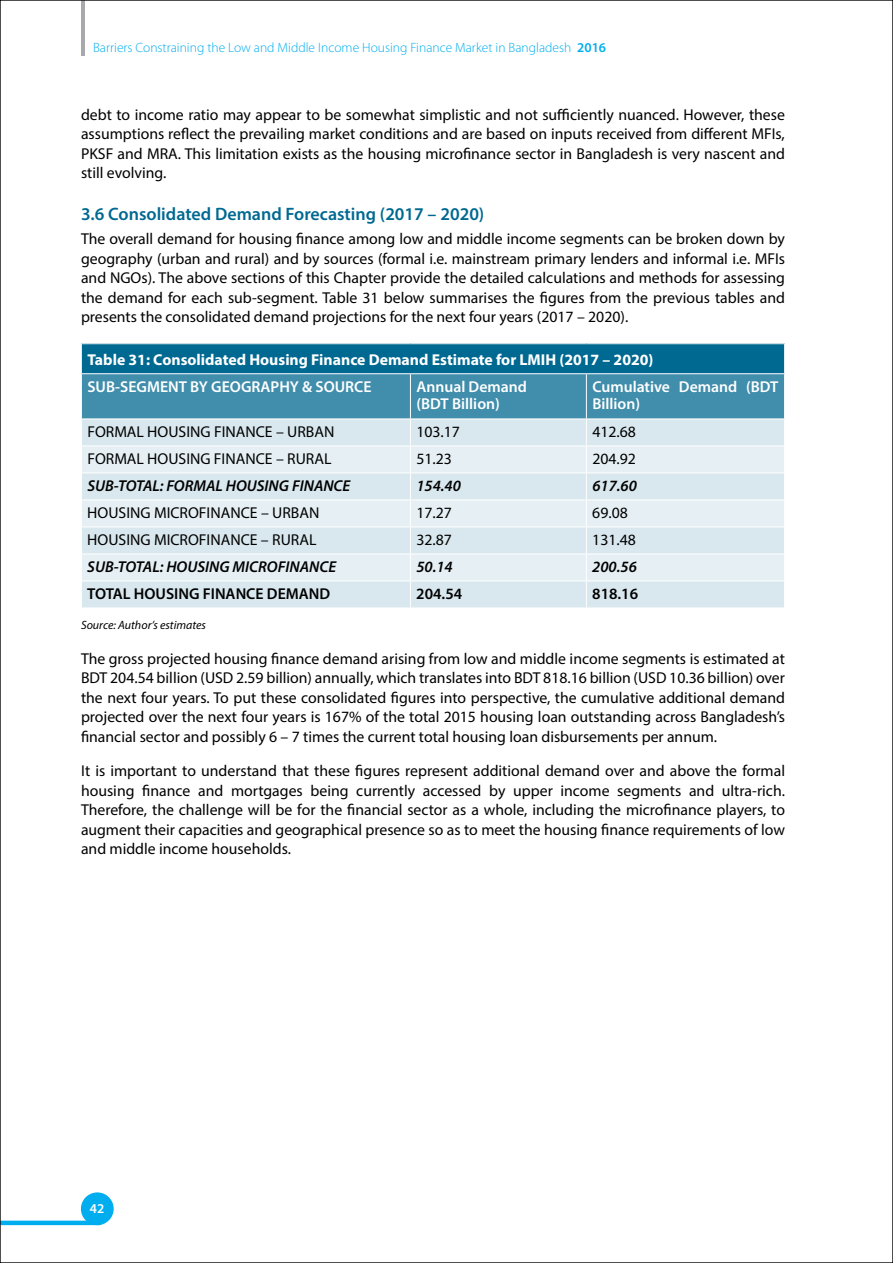
<style>
.page{position:relative;width:893px;height:1263px;background:#fff}
.page>*{position:absolute;margin:0;border:0;box-sizing:border-box;transform-origin:0 0}
.t1{font:600 18px "Myriad Pro";color:#006991}
.t2{font:15.75px/19.5px "Myriad Pro";color:#000;text-align:justify}
.t3{font:700 15.75px/26.8px "Myriad Pro";color:#fff}
.t4{font:italic 600 15.75px "Myriad Pro";color:#000}
.t5{font:600 15.75px/17px "Myriad Pro";color:#fff}
.t6{font:600 15.75px "Myriad Pro";color:#000}
.t7{font:300 13.5px "Myriad Pro";color:#00aeef}
.t8{font:600 13.5px "Myriad Pro";color:#fff}
.t9{font:italic 12px "Myriad Pro";color:#000}
.s1{font-weight:600}
</style>
<div class="page">
<div style="left:0;top:1220px;width:99px;height:5px;background:#00aeef"></div>
<div style="left:82px;top:1194px;width:30px;height:30px;background:#00aeef;border-radius:50%"></div>
<div style="left:81px;top:1192px;width:33px;height:33px;border:3px solid #00aeef;border-radius:50%"></div>
<hr style="left:81px;top:0;width:4px;height:55px;background:#a7a9ac">
<svg style="left:81px;top:344px;width:704px;height:264px;background:#accedb"></svg>
<p class="t7" style="left:93px;top:40px;width:515px">Barriers Constraining the Low and Middle Income Housing Finance Market in Bangladesh <span class="s1">2016</span></p>
<p class="t2" style="left:81px;top:105px;width:705px">debt to income ratio may appear to be somewhat simplistic and not sufficiently nuanced. However, these assumptions reflect the prevailing market conditions and are based on inputs received from different MFIs, PKSF and MRA. This limitation exists as the housing microfinance sector in Bangladesh is very nascent and still evolving.</p>
<p class="t1" style="left:81px;top:203px;width:405px">3.6 Consolidated Demand Forecasting (2017 – 2020)</p>
<p class="t2" style="left:81px;top:229px;width:706px">The overall demand for housing finance among low and middle income segments can be broken down by geography (urban and rural) and by sources (formal i.e. mainstream primary lenders and informal i.e. MFIs and NGOs). The above sections of this Chapter provide the detailed calculations and methods for assessing the demand for each sub-segment. Table 31 below summarises the figures from the previous tables and presents the consolidated demand projections for the next four years (2017 – 2020).</p>
<p class="t3" style="left:87px;top:345px;width:568px">Table 31: Consolidated Housing Finance Demand Estimate for LMIH (2017 – 2020)<br><span class="s1">SUB-SEGMENT BY GEOGRAPHY &amp; SOURCE</span></p>
<p class="t5" style="left:416px;top:377px;width:112px">Annual Demand (BDT Billion)</p>
<p class="t5" style="left:592px;top:377px;width:188px">Cumulative Demand (BDT<br>Billion)</p>
<p class="t2" style="left:87px;top:421px;width:249px">FORMAL HOUSING FINANCE – URBAN</p>
<p class="t2" style="left:416px;top:421px;width:45px">103.17</p>
<p class="t2" style="left:592px;top:421px;width:45px">412.68</p>
<p class="t2" style="left:87px;top:448px;width:246px">FORMAL HOUSING FINANCE – RURAL</p>
<p class="t2" style="left:416px;top:448px;width:37px">51.23</p>
<p class="t2" style="left:592px;top:448px;width:45px">204.92</p>
<p class="t4" style="left:87px;top:475px;width:265px">SUB-TOTAL: FORMAL HOUSING FINANCE</p>
<p class="t4" style="left:416px;top:475px;width:46px">154.40</p>
<p class="t4" style="left:592px;top:475px;width:46px">617.60</p>
<p class="t2" style="left:87px;top:502px;width:234px">HOUSING MICROFINANCE – URBAN</p>
<p class="t2" style="left:416px;top:502px;width:37px">17.27</p>
<p class="t2" style="left:592px;top:502px;width:37px">69.08</p>
<p class="t2" style="left:87px;top:529px;width:231px">HOUSING MICROFINANCE – RURAL</p>
<p class="t2" style="left:416px;top:529px;width:37px">32.87</p>
<p class="t2" style="left:592px;top:529px;width:45px">131.48</p>
<p class="t4" style="left:87px;top:556px;width:250px">SUB-TOTAL: HOUSING MICROFINANCE</p>
<p class="t4" style="left:416px;top:556px;width:38px">50.14</p>
<p class="t4" style="left:592px;top:556px;width:46px">200.56</p>
<p class="t6" style="left:87px;top:583px;width:244px">TOTAL HOUSING FINANCE DEMAND</p>
<p class="t6" style="left:416px;top:583px;width:47px">204.54</p>
<p class="t6" style="left:592px;top:583px;width:47px">818.16</p>
<p class="t9" style="left:81px;top:618px;width:127px">Source: Author’s estimates</p>
<p class="t2" style="left:81px;top:648px;width:705px">The gross projected housing finance demand arising from low and middle income segments is estimated at BDT 204.54 billion (USD 2.59 billion) annually, which translates into BDT 818.16 billion (USD 10.36 billion) over the next four years. To put these consolidated figures into perspective, the cumulative additional demand projected over the next four years is 167% of the total 2015 housing loan outstanding across Bangladesh’s financial sector and possibly 6 – 7 times the current total housing loan disbursements per annum.</p>
<p class="t2" style="left:81px;top:761px;width:706px">It is important to understand that these figures represent additional demand over and above the formal housing finance and mortgages being currently accessed by upper income segments and ultra-rich.<br>Therefore, the challenge will be for the financial sector as a whole, including the microfinance players, to augment their capacities and geographical presence so as to meet the housing finance requirements of low and middle income households.</p>
<p class="t8" style="left:90px;top:1200px;width:16px">42</p>
</div>
